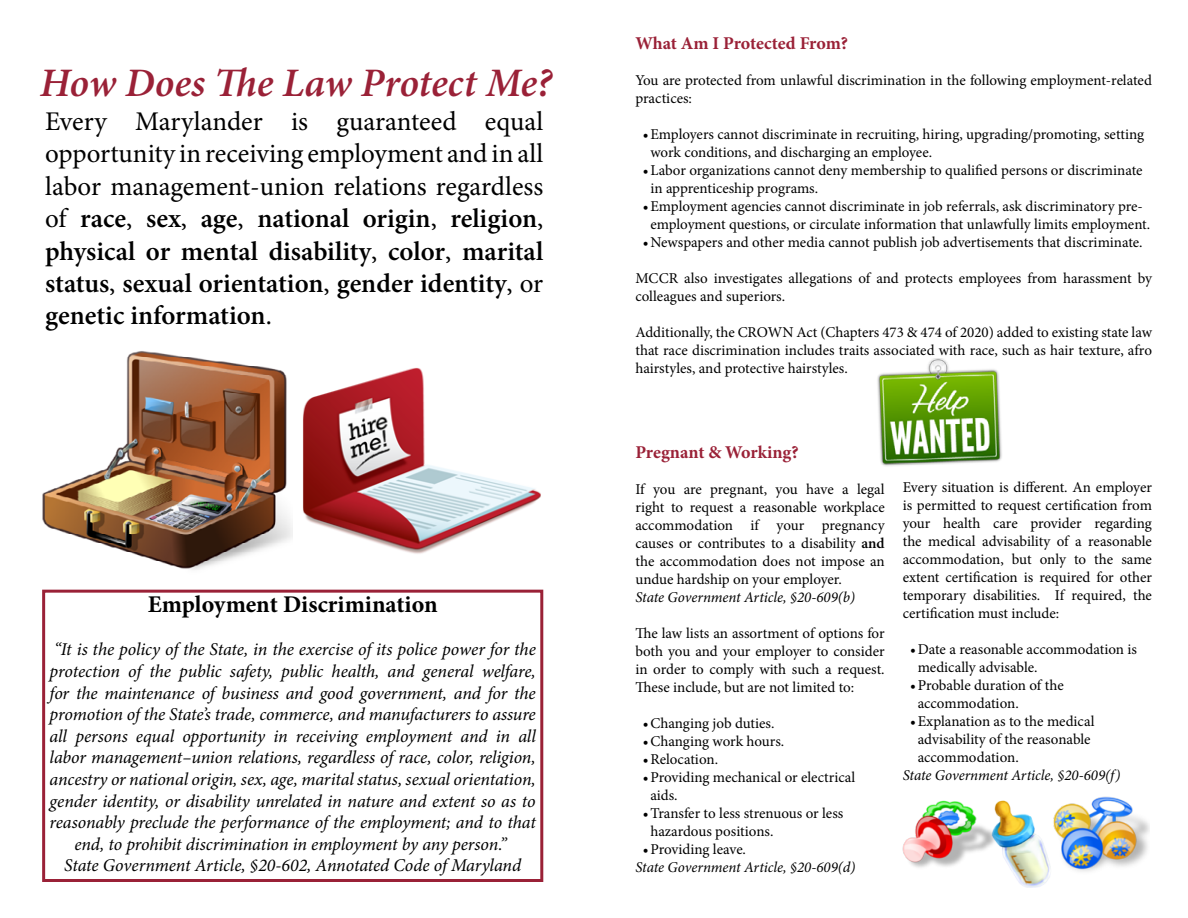
<style>
.page{position:relative;width:1188px;height:918px;background:#fff}
.page>*{position:absolute;margin:0;border:0;box-sizing:border-box;transform-origin:0 0}
.t1{font:italic 600 40.5px "Minion Pro";letter-spacing:-.005em;color:#9a2137}
.t2{font:27px/32.4px "Minion Pro";letter-spacing:-.005em;color:#000;text-align:justify}
.t3{font:700 24px "Minion Pro";color:#000}
.t4{font:italic 18px/21.6px "Minion Pro";letter-spacing:-.01em;color:#000;text-align:center}
.t5{font:700 18px "Minion Pro";letter-spacing:-.01em;color:#9a2137}
.t6{font:15px/18px "Minion Pro";color:#000}
.t7{font:italic 15px "Minion Pro";letter-spacing:-.005em;color:#000}
.s1{font-weight:600}
</style>
<div class="page">
<div style="left:42px;top:590px;width:501px;height:292px;border:3px solid #9a2137"></div>
<img style="left:999px;top:800px;width:52px;height:88px">
<img style="left:903px;top:800px;width:96px;height:68px">
<img style="left:1053px;top:796px;width:97px;height:76px">
<img style="left:877px;top:358px;width:125px;height:108px">
<img style="left:303px;top:367px;width:238px;height:187px">
<img style="left:42px;top:351px;width:251px;height:219px">
<h1 class="t1" style="left:40px;top:55px;width:513px">How Does The Law Protect Me?</h1>
<p class="t2" style="left:45px;top:105px;width:500px">Every Marylander is guaranteed equal opportunity in receiving employment and in all labor management-union relations regardless of <span class="s1">race</span>, <span class="s1">sex</span>, <span class="s1">age</span>, <span class="s1">national origin</span>, <span class="s1">religion</span>, <span class="s1">physical or mental disability</span>, <span class="s1">color</span>, <span class="s1">marital status</span>, <span class="s1">sexual orientation</span>, <span class="s1">gender identity</span>, or <span class="s1">genetic information</span>.</p>
<h3 class="t3" style="left:148px;top:588px;width:291px">Employment Discrimination</h3>
<p class="t4" style="left:50px;top:639px;width:488px">“It is the policy of the State, in the exercise of its police power for the protection of the public safety, public health, and general welfare, for the maintenance of business and good government, and for the promotion of the State’s trade, commerce, and manufacturers to assure all persons equal opportunity in receiving employment and in all labor management–union relations, regardless of race, color, religion, ancestry or national origin, sex, age, marital status, sexual orientation, gender identity, or disability unrelated in nature and extent so as to reasonably preclude the performance of the employment; and to that end, to prohibit discrimination in employment by any person.”<br>State Government Article, §20-602, Annotated Code of Maryland</p>
<p class="t5" style="left:635px;top:31px;width:214px">What Am I Protected From?</p>
<p class="t6" style="left:635px;top:71px;width:518px">You are protected from unlawful discrimination in the following employment-related practices:</p>
<p class="t6" style="left:650px;top:125px;width:495px;text-indent:-8px">• Employers cannot discriminate in recruiting, hiring, upgrading/promoting, setting work conditions, and discharging an employee.</p>
<p class="t6" style="left:650px;top:161px;width:494px;text-indent:-8px">• Labor organizations cannot deny membership to qualified persons or discriminate in apprenticeship programs.</p>
<p class="t6" style="left:643px;top:197px;width:509px;text-align:center">• Employment agencies cannot discriminate in job referrals, ask discriminatory pre&shy;employment questions, or circulate information that unlawfully limits employment.</p>
<p class="t6" style="left:643px;top:233px;width:501px">• Newspapers and other media cannot publish job advertisements that discriminate.</p>
<p class="t6" style="left:635px;top:269px;width:518px">MCCR also investigates allegations of and protects employees from harassment by colleagues and superiors.</p>
<p class="t6" style="left:635px;top:323px;width:518px;text-align:justify">Additionally, the CROWN Act (Chapters 473 &amp; 474 of 2020) added to existing state law that race discrimination includes traits associated with race, such as hair texture, afro hairstyles, and protective hairstyles.</p>
<p class="t5" style="left:635px;top:439px;width:165px">Pregnant &amp; Working?</p>
<p class="t6" style="left:635px;top:480px;width:251px;text-align:justify">If you are pregnant, you have a legal right to request a reasonable workplace accommodation if your pregnancy causes or contributes to a disability <span class="s1">and </span>the accommodation does not impose an undue hardship on your employer.</p>
<p class="t7" style="left:635px;top:587px;width:221px">State Government Article, §20-609(b)</p>
<p class="t6" style="left:635px;top:624px;width:251px;text-align:justify">The law lists an assortment of options for both you and your employer to consider in order to comply with such a request.<br>These include, but are not limited to:</p>
<p class="t6" style="left:643px;top:714px;width:133px">• Changing job duties.</p>
<p class="t6" style="left:643px;top:732px;width:143px">• Changing work hours.</p>
<p class="t6" style="left:643px;top:750px;width:77px">• Relocation.</p>
<p class="t6" style="left:650px;top:768px;width:206px;text-indent:-8px">• Providing mechanical or electrical aids.</p>
<p class="t6" style="left:650px;top:804px;width:194px;text-indent:-8px">• Transfer to less strenuous or less hazardous positions.</p>
<p class="t6" style="left:643px;top:840px;width:105px">• Providing leave.</p>
<p class="t7" style="left:635px;top:857px;width:222px">State Government Article, §20-609(d)</p>
<p class="t6" style="left:903px;top:478px;width:251px;text-align:justify">Every situation is different. An employer is permitted to request certification from your health care provider regarding the medical advisability of a reasonable accommodation, but only to the same extent certification is required for other temporary disabilities. If required, the certification must include:</p>
<p class="t6" style="left:918px;top:640px;width:221px;text-indent:-8px">• Date a reasonable accommodation is medically advisable.</p>
<p class="t6" style="left:918px;top:676px;width:148px;text-indent:-8px">• Probable duration of the accommodation.</p>
<p class="t6" style="left:918px;top:712px;width:178px;text-indent:-8px">• Explanation as to the medical advisability of the reasonable accommodation.</p>
<p class="t7" style="left:903px;top:764px;width:219px">State Government Article, §20-609(f)</p>
</div>
